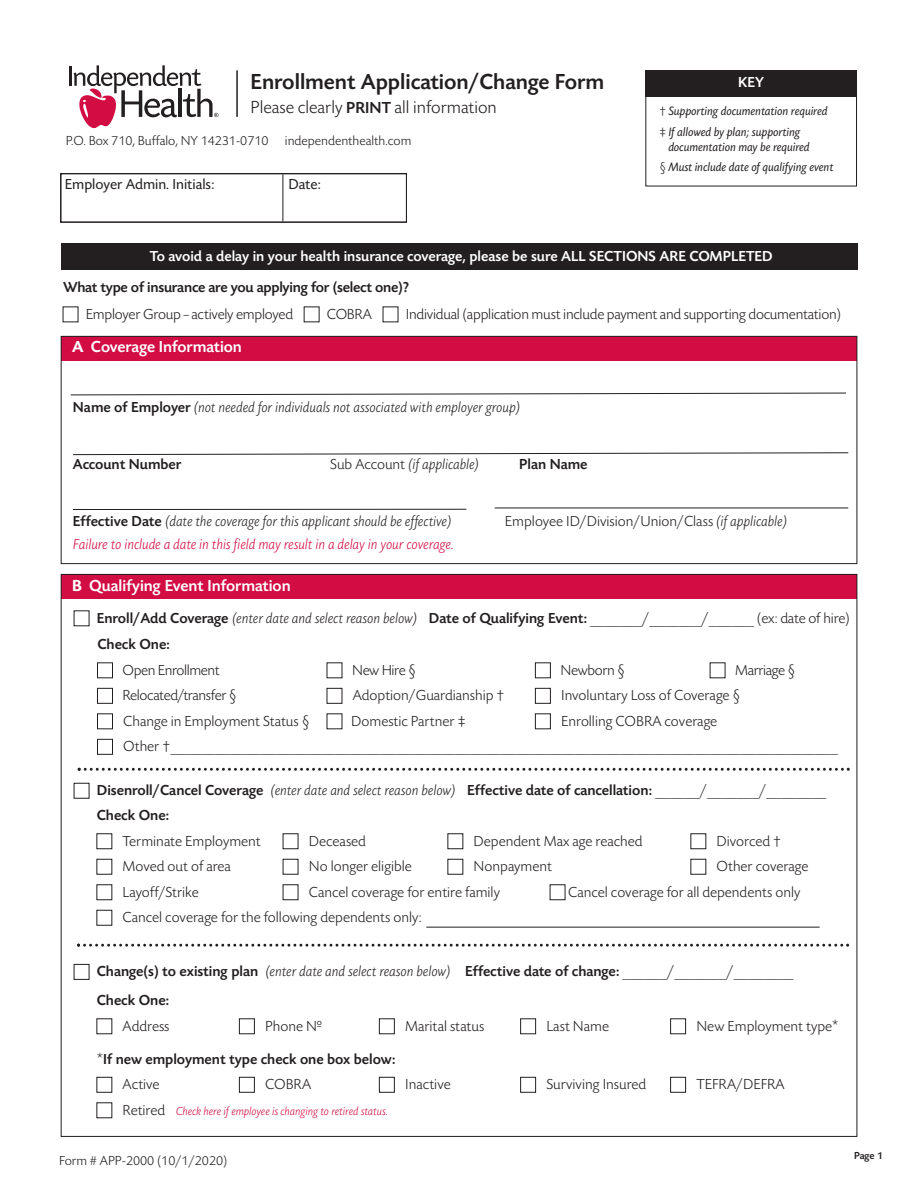
<style>
.page{position:relative;width:918px;height:1188px;background:#fff}
.page>*{position:absolute;margin:0;border:0;box-sizing:border-box;transform-origin:0 0}
.t1{font:500 22.5px "Today Sans Now Pro";color:#231f20}
.t2{font:300 18px "Today Sans Now Pro";color:#231f20}
.t3{font:500 16.5px "Today Sans Now Pro";color:#fff}
.t4{font:300 15px/25.5px "Today Sans Now Pro";color:#231f20}
.t5{font:500 15px "Today Sans Now Pro";color:#231f20}
.t6{font:italic 300 15px "Today Sans Now Pro";color:#231f20}
.t7{font:500 15px "Today Sans Now Pro";color:#fff}
.t8{font:italic 300 15px "Today Sans Now Pro";color:#d20d44}
.t9{font:300 15px "Today Sans Now Pro";letter-spacing:-.025em;color:#231f20}
.t10{font:15px "Today Sans Now Pro";color:#231f20}
.t11{font:300 13.5px "Today Sans Now Pro";color:#231f20}
.t12{font:italic 12.6px/15.1px "Today Sans Now Pro";color:#231f20}
.t13{font:italic 300 12px "Today Sans Now Pro";color:#d20d44}
.t14{font:500 10.5px "Today Sans Now Pro";color:#231f20}
.s1{font-weight:500;font-size:16.5px}
.s2{font-weight:300;font-style:normal}
.s3{font-weight:600}
.s4{font-weight:500;font-style:normal}
.s5{font-style:normal}
.s6{font-style:italic}
.s7{font-weight:300;font-style:italic}
.s8{font-weight:300}
.s9{font-style:normal;font-size:15px;color:#231f20}
</style>
<div class="page">
<div style="left:61px;top:336px;width:796px;height:25px;background:#d20d44"></div>
<div style="left:61px;top:244px;width:796px;height:26px;background:#231f20"></div>
<hr style="left:69px;top:66px;width:2px;height:20px;background:#231f20">
<svg style="left:73px;top:65px;width:145px;height:63px"></svg>
<hr style="left:236px;top:70px;width:2px;height:47px;background:#231f20">
<div style="left:61px;top:336px;width:796px;height:228px;border:1px solid #231f20"></div>
<svg style="left:70px;top:392px;width:776px;height:4px"></svg>
<svg style="left:73px;top:452px;width:776px;height:3px"></svg>
<hr style="left:73px;top:509px;width:393px;height:1px;background:#231f20">
<hr style="left:495px;top:508px;width:353px;height:1px;background:#231f20">
<hr style="left:426px;top:927px;width:394px;height:1px;background:#231f20">
<div style="left:61px;top:574px;width:796px;height:25px;background:#d20d44"></div>
<svg style="left:78px;top:768px;width:772px;height:3px"></svg>
<svg style="left:77px;top:944px;width:772px;height:3px"></svg>
<hr style="left:283px;top:174px;width:1px;height:47px;background:#231f20">
<div style="left:645px;top:70px;width:212px;height:27px;background:#231f20"></div>
<p class="t1" style="left:251px;top:73px;width:355px">Enrollment Application/Change Form</p>
<p class="t2" style="left:251px;top:100px;width:248px">Please clearly <span class="s1">PRINT</span> all information</p>
<p class="t11" style="left:66px;top:136px;width:347px">P.O. Box 710, Buffalo, NY 14231-0710 independenthealth.com</p>
<p class="t10" style="left:65px;top:179px;width:151px">Employer Admin. Initials:</p>
<p class="t10" style="left:288px;top:179px;width:34px">Date:</p>
<p class="t7" style="left:738px;top:77px;width:27px">KEY</p>
<p class="t12" style="left:659px;top:105px;width:170px"><span class="s2">†</span> Supporting documentation required</p>
<p class="t12" style="left:668px;top:125px;width:143px;text-indent:-9px"><span class="s2">‡</span> If allowed by plan; supporting documentation may be required</p>
<p class="t12" style="left:659px;top:161px;width:176px"><span class="s2">§</span> Must include date of qualifying event</p>
<p class="t7" style="left:150px;top:250px;width:624px">To avoid a delay in your health insurance coverage, please be sure ALL SECTIONS ARE COMPLETED</p>
<p class="t5" style="left:63px;top:281px;width:348px">What type of insurance are you applying for (select one)?</p>
<p class="t4" style="left:86px;top:303px;width:209px">Employer Group – actively employed</p>
<p class="t4" style="left:327px;top:303px;width:47px">COBRA</p>
<p class="t4" style="left:406px;top:303px;width:437px">Individual (application must include payment and supporting documentation)</p>
<p class="t3" style="left:72px;top:341px;width:171px"><span class="s3">A</span> Coverage Information</p>
<p class="t6" style="left:73px;top:402px;width:449px"><span class="s4">Name of Employer</span> (not needed for individuals not associated with employer group)</p>
<p class="t5" style="left:73px;top:459px;width:110px">Account Number</p>
<p class="t6" style="left:330px;top:459px;width:150px"><span class="s5">Sub Account</span> (if applicable)</p>
<p class="t5" style="left:519px;top:459px;width:70px">Plan Name</p>
<p class="t6" style="left:73px;top:516px;width:380px"><span class="s4">Effective Date</span> (date the coverage for this applicant should be effective)</p>
<p class="t4" style="left:505px;top:510px;width:284px">Employee ID/Division/Union/Class <span class="s6">(if applicable)</span></p>
<p class="t8" style="left:73px;top:538px;width:382px">Failure to include a date in this field may result in a delay in your coverage.</p>
<p class="t3" style="left:72px;top:579px;width:220px"><span class="s3">B</span> Qualifying Event Information</p>
<p class="t5" style="left:97px;top:612px;width:755px">Enroll/Add Coverage <span class="s7">(enter date and select reason below)</span> Date of Qualifying Event: <span class="s8">_______/_______/______ (ex: date of hire)</span></p>
<p class="t5" style="left:97px;top:639px;width:74px">Check One:</p>
<p class="t9" style="left:123px;top:664px;width:99px">Open Enrollment</p>
<p class="t4" style="left:352px;top:659px;width:65px">New Hire §</p>
<p class="t9" style="left:561px;top:664px;width:66px">Newborn §</p>
<p class="t9" style="left:735px;top:664px;width:62px">Marriage §</p>
<p class="t9" style="left:123px;top:690px;width:116px">Relocated/transfer §</p>
<p class="t4" style="left:353px;top:684px;width:153px">Adoption/Guardianship †</p>
<p class="t4" style="left:561px;top:684px;width:181px">Involuntary Loss of Coverage §</p>
<p class="t4" style="left:123px;top:710px;width:188px">Change in Employment Status §</p>
<p class="t4" style="left:351px;top:710px;width:116px">Domestic Partner ‡</p>
<p class="t4" style="left:123px;top:710px;width:716px;text-indent:438px">Enrolling COBRA coverage<br>Other †_________________________________________________________________________________________</p>
<p class="t5" style="left:97px;top:785px;width:731px">Disenroll/Cancel Coverage <span class="s7">(enter date and select reason below)</span> Effective date of cancellation: <span class="s8">______/_______/________</span></p>
<p class="t5" style="left:97px;top:810px;width:74px">Check One:</p>
<p class="t4" style="left:123px;top:830px;width:140px">Terminate Employment</p>
<p class="t4" style="left:309px;top:830px;width:59px">Deceased</p>
<p class="t4" style="left:474px;top:830px;width:170px">Dependent Max age reached</p>
<p class="t4" style="left:717px;top:830px;width:66px">Divorced †</p>
<p class="t4" style="left:123px;top:855px;width:110px">Moved out of area</p>
<p class="t4" style="left:309px;top:855px;width:105px">No longer eligible</p>
<p class="t4" style="left:474px;top:855px;width:80px">Nonpayment</p>
<p class="t4" style="left:717px;top:855px;width:93px">Other coverage</p>
<p class="t4" style="left:123px;top:881px;width:78px">Layoff/Strike</p>
<p class="t4" style="left:309px;top:881px;width:193px">Cancel coverage for entire family</p>
<p class="t4" style="left:568px;top:881px;width:234px">Cancel coverage for all dependents only</p>
<p class="t4" style="left:123px;top:906px;width:301px">Cancel coverage for the following dependents only:</p>
<p class="t5" style="left:97px;top:966px;width:698px">Change(s) to existing plan <span class="s7">(enter date and select reason below)</span> Effective date of change: <span class="s8">______/_______/________</span></p>
<p class="t5" style="left:97px;top:995px;width:74px">Check One:</p>
<p class="t4" style="left:123px;top:1015px;width:48px">Address</p>
<p class="t4" style="left:265px;top:1015px;width:59px">Phone №</p>
<p class="t4" style="left:405px;top:1015px;width:81px">Marital status</p>
<p class="t4" style="left:546px;top:1015px;width:64px">Last Name</p>
<p class="t4" style="left:696px;top:1015px;width:144px">New Employment type*</p>
<p class="t5" style="left:97px;top:1053px;width:300px"><span class="s8">*</span>If new employment type check one box below:</p>
<p class="t4" style="left:123px;top:1073px;width:38px">Active</p>
<p class="t4" style="left:265px;top:1073px;width:48px">COBRA</p>
<p class="t4" style="left:405px;top:1073px;width:47px">Inactive</p>
<p class="t4" style="left:546px;top:1073px;width:101px">Surviving Insured</p>
<p class="t4" style="left:696px;top:1073px;width:90px">TEFRA/DEFRA</p>
<p class="t13" style="left:123px;top:1106px;width:267px"><span class="s9">Retired</span> Check here if employee is changing to retired status.</p>
<p class="t11" style="left:59px;top:1156px;width:170px">Form # APP-2000 (10/1/2020)</p>
<p class="t14" style="left:854px;top:1151px;width:30px">Page 1</p>
</div>
